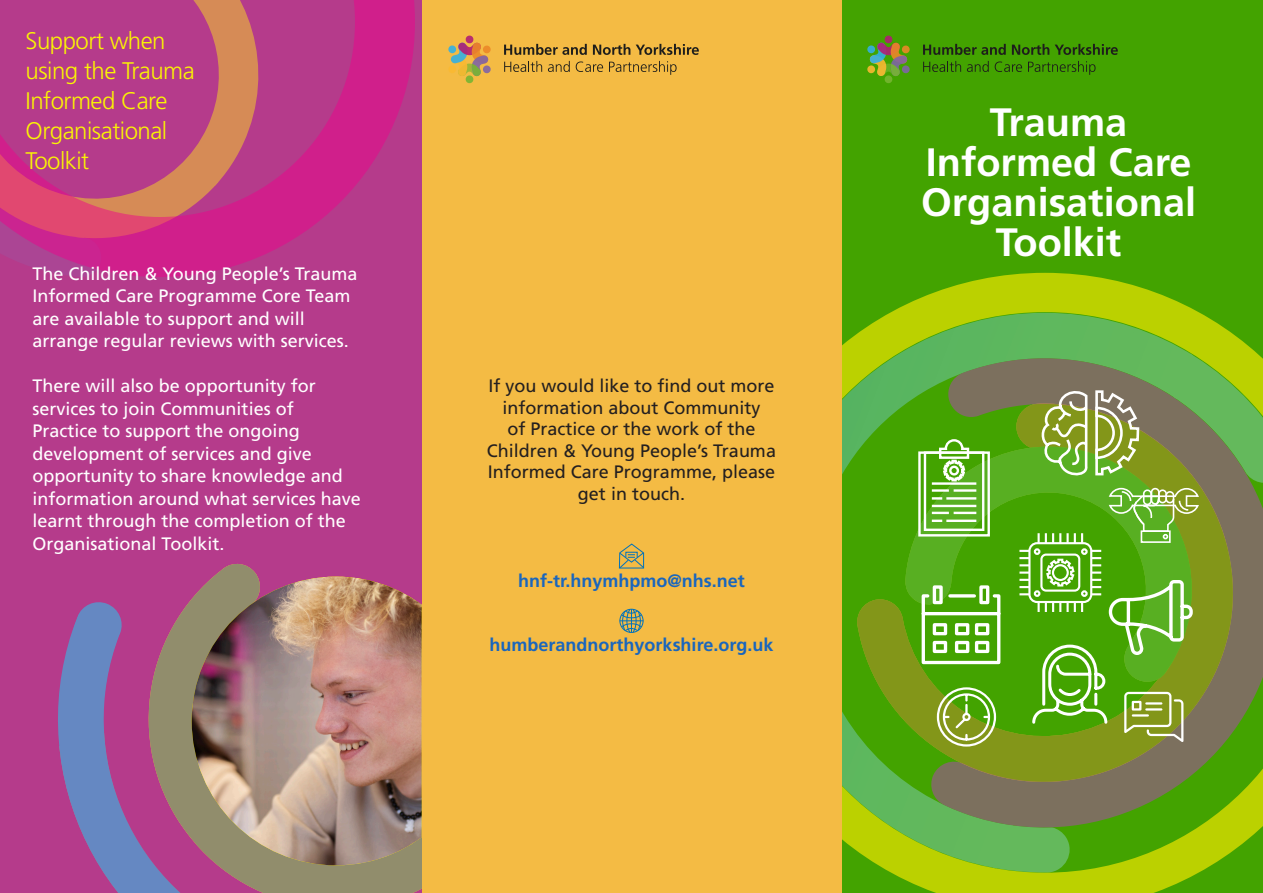
<style>
.page{position:relative;width:1263px;height:893px;background:#fff}
.page>*{position:absolute;margin:0;border:0;box-sizing:border-box;transform-origin:0 0}
.t1{font:700 39.6px/40px "Frutiger LT Pro";color:#fff;text-align:center}
.t2{font:300 24px/30px "Frutiger LT Pro";letter-spacing:-.02em;color:#faf503}
.t3{font:18px/22.5px "Frutiger LT Pro";color:#fff}
.t4{font:18px/21.6px "Frutiger LT Pro";color:#231f20;text-align:center}
.t5{font:700 18px "Frutiger LT Pro";color:#1a66bd}
</style>
<div class="page">
<div style="left:0;top:0;width:843px;height:893px;background:#f4bb44"></div>
<div style="left:0;top:0;width:422px;height:893px;background:#b53b8b"></div>
<svg style="left:58px;top:611px;width:23px;height:219px;fill:#6588c2"></svg>
<svg style="left:82px;top:602px;width:43px;height:291px"></svg>
<svg style="left:125px;top:563px;width:297px;height:330px"></svg>
<img style="left:192px;top:577px;width:230px;height:288px">
<div style="left:843px;top:0;width:420px;height:893px;background:#43a300"></div>
<svg style="left:843px;top:273px;width:420px;height:620px"></svg>
<img style="left:843px;top:610px;width:12px;height:34px">
<svg style="left:855px;top:402px;width:393px;height:395px"></svg>
<svg style="left:903px;top:427px;width:308px;height:258px"></svg>
<svg style="left:867px;top:36px;width:43px;height:47px"></svg>
<svg style="left:923px;top:44px;width:83px;height:11px"></svg>
<svg style="left:1012px;top:44px;width:37px;height:11px"></svg>
<svg style="left:1055px;top:44px;width:63px;height:11px"></svg>
<svg style="left:923px;top:61px;width:38px;height:11px"></svg>
<svg style="left:967px;top:61px;width:22px;height:11px"></svg>
<svg style="left:995px;top:61px;width:27px;height:11px"></svg>
<svg style="left:1028px;top:61px;width:67px;height:14px"></svg>
<svg style="left:448px;top:36px;width:43px;height:47px"></svg>
<svg style="left:504px;top:44px;width:83px;height:11px"></svg>
<svg style="left:593px;top:44px;width:37px;height:11px"></svg>
<svg style="left:636px;top:44px;width:63px;height:11px"></svg>
<svg style="left:504px;top:61px;width:38px;height:11px"></svg>
<svg style="left:548px;top:61px;width:22px;height:11px"></svg>
<svg style="left:576px;top:61px;width:27px;height:11px"></svg>
<svg style="left:609px;top:61px;width:68px;height:14px"></svg>
<div style="left:619px;top:609px;width:24px;height:24px;border:1px solid #0072bc;border-radius:50%"></div>
<svg style="left:620px;top:608px;width:23px;height:25px"></svg>
<svg style="left:618px;top:543px;width:27px;height:26px"></svg>
<svg style="left:1040px;top:387px;width:114px;height:91px;background:#91a357"></svg>
<div style="left:918px;top:451px;width:72px;height:85px;border:2px solid #fff"></div>
<div style="left:924px;top:451px;width:60px;height:80px;border:2px solid #fff"></div>
<hr style="left:932px;top:482px;width:44px;height:3px;background:#fff">
<svg style="left:932px;top:497px;width:10px;height:3px"></svg>
<hr style="left:946px;top:497px;width:30px;height:3px;background:#fff">
<hr style="left:932px;top:489px;width:17px;height:3px;background:#fff">
<hr style="left:954px;top:489px;width:22px;height:3px;background:#fff">
<hr style="left:932px;top:505px;width:44px;height:2px;background:#fff">
<svg style="left:932px;top:520px;width:10px;height:2px"></svg>
<hr style="left:946px;top:520px;width:30px;height:2px;background:#fff">
<svg style="left:932px;top:512px;width:17px;height:2px"></svg>
<hr style="left:954px;top:512px;width:22px;height:2px;background:#fff">
<svg style="left:938px;top:438px;width:32px;height:45px"></svg>
<svg style="left:920px;top:584px;width:82px;height:82px"></svg>
<svg style="left:1019px;top:487px;width:181px;height:258px"></svg>
<svg style="left:936px;top:686px;width:61px;height:62px"></svg>
<svg style="left:0;top:0;width:415px;height:277px"></svg>
<p class="t2" style="left:26px;top:25px;width:171px">Support when using the Trauma<br>Informed Care<br>Organisational<br>Toolkit</p>
<p class="t3" style="left:33px;top:262px;width:327px">The Children &amp; Young People’s Trauma Informed Care Programme Core Team are available to support and will arrange regular reviews with services.</p>
<p class="t3" style="left:33px;top:375px;width:330px">There will also be opportunity for services to join Communities of Practice to support the ongoing development of services and give opportunity to share knowledge and information around what services have learnt through the completion of the Organisational Toolkit.</p>
<p class="t4" style="left:487px;top:375px;width:290px">If you would like to find out more information about Community<br>of Practice or the work of the<br>Children &amp; Young People’s Trauma<br>Informed Care Programme, please get in touch.</p>
<p class="t5" style="left:518px;top:569px;width:228px">hnf-tr.hnymhpmo@nhs.net</p>
<p class="t5" style="left:490px;top:634px;width:285px">humberandnorthyorkshire.org.uk</p>
<p class="t1" style="left:921px;top:102px;width:277px">Trauma<br>Informed Care<br>Organisational<br>Toolkit</p>
</div>
